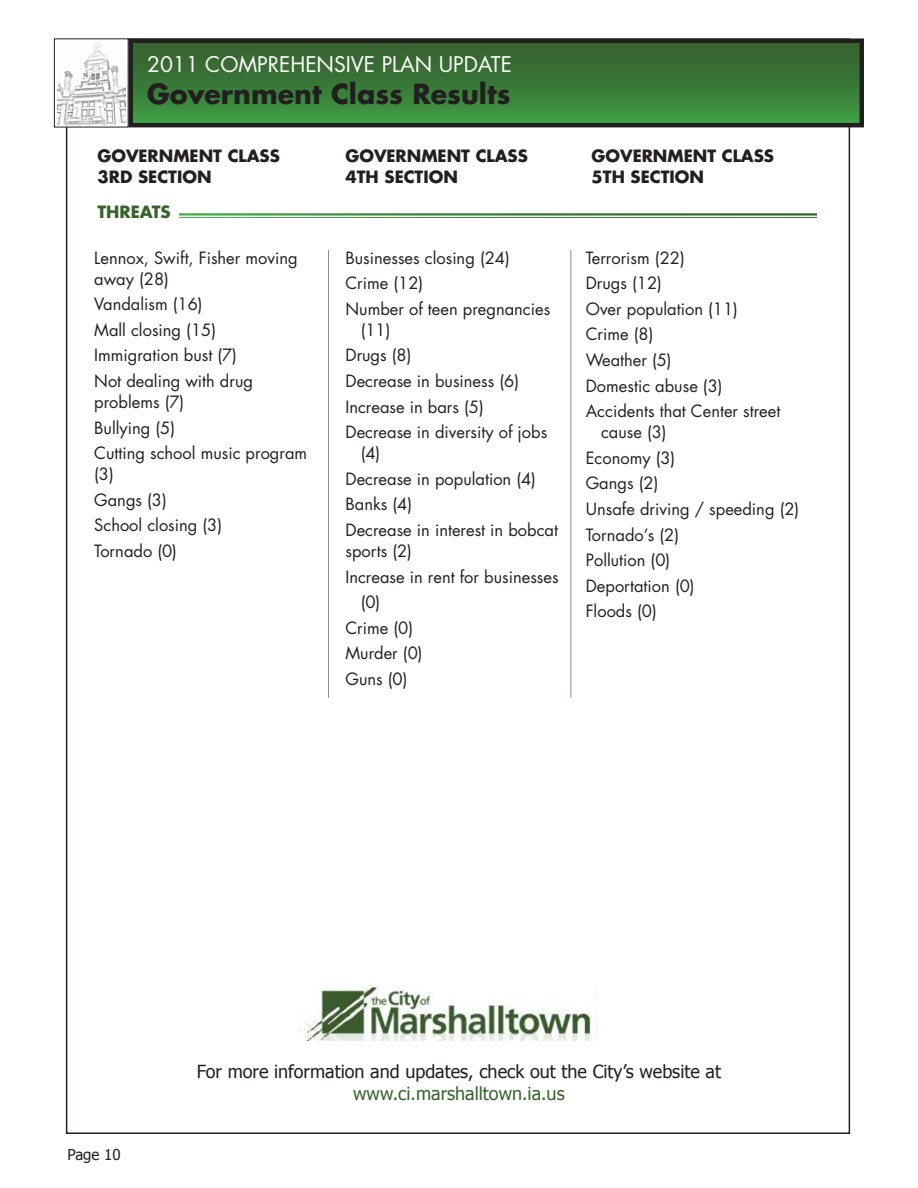
<style>
.page{position:relative;width:918px;height:1188px;background:#fff}
.page>*{position:absolute;margin:0;border:0;box-sizing:border-box;transform-origin:0 0}
.t1{font:700 27px "Futura Std";color:#231f20}
.t2{font:21px "Futura Std";color:#fff}
.t3{font:18px "Tahoma";color:#231f20}
.t4{font:18px "Tahoma";color:#37642b}
.t5{font:16.5px/25.7px "Futura Std";color:#231f20}
.t6{font:700 16.5px "Futura Std";color:#231f20}
.t7{font:700 16.5px "Futura Std";color:#37642b}
.t8{font:15px "Tahoma";color:#231f20}
</style>
<div class="page">
<div style="left:54px;top:39px;width:74px;height:88px;background:linear-gradient(to bottom,#fff,#fff)"></div>
<div style="left:54px;top:38px;width:75px;height:89px;border:1px solid #231f20"></div>
<div style="left:131px;top:41px;width:731px;height:84px;background:linear-gradient(to bottom,#355b2e,#3f9c44)"></div>
<div style="left:129px;top:38px;width:735px;height:89px;border:4px solid #231f20"></div>
<img style="left:57px;top:38px;width:69px;height:86px">
<img style="left:300px;top:985px;width:292px;height:56px">
<hr style="left:328px;top:250px;width:1px;height:448px;background:#998b7d">
<hr style="left:570px;top:250px;width:1px;height:448px;background:#998b7d">
<p class="t2" style="left:147px;top:51px;width:366px">2011 COMPREHENSIVE PLAN UPDATE</p>
<h1 class="t1" style="left:147px;top:76px;width:365px">GOVERNMENT CLASS RESULTS</h1>
<p class="t6" style="left:98px;top:145px;width:28px">GOVERNMENT</p>
<p class="t6" style="left:228px;top:145px;width:22px">CLASS</p>
<p class="t6" style="left:98px;top:166px;width:62px">3RD SECTION</p>
<p class="t7" style="left:98px;top:201px;width:75px">THREATS</p>
<p class="t5" style="left:94px;top:247px;width:205px;line-height:21px">Lennox, Swift, Fisher moving away (28)</p>
<p class="t5" style="left:94px;top:292px;width:160px">Vandalism (16)<br>Mall closing (15)<br>Immigration bust (7)<br>Not dealing with drug</p>
<p class="t5" style="left:94px;top:389px;width:214px">problems (7)<br>Bullying (5)<br>Cutting school music program</p>
<p class="t5" style="left:94px;top:461px;width:129px">(3)<br>Gangs (3)<br>School closing (3)<br>Tornado (0)</p>
<p class="t6" style="left:345px;top:145px;width:28px">GOVERNMENT</p>
<p class="t6" style="left:476px;top:145px;width:22px">CLASS</p>
<p class="t6" style="left:345px;top:166px;width:61px">4TH SECTION</p>
<p class="t5" style="left:345px;top:245px;width:206px">Businesses closing (24)<br>Crime (12)<br>Number of teen pregnancies</p>
<p class="t5" style="left:345px;top:317px;width:203px;text-indent:15px">(11)<br>Drugs (8)<br>Decrease in business (6)<br>Increase in bars (5)<br>Decrease in diversity of jobs</p>
<p class="t5" style="left:345px;top:441px;width:214px;text-indent:15px">(4)<br>Decrease in population (4)<br>Banks (4)<br>Decrease in interest in bobcat</p>
<p class="t5" style="left:345px;top:538px;width:68px">sports (2)</p>
<p class="t5" style="left:345px;top:564px;width:215px">Increase in rent for businesses</p>
<p class="t5" style="left:361px;top:589px;width:21px">(0)</p>
<p class="t5" style="left:345px;top:615px;width:69px">Crime (0)</p>
<p class="t5" style="left:345px;top:641px;width:79px">Murder (0)</p>
<p class="t5" style="left:345px;top:666px;width:63px">Guns (0)</p>
<p class="t6" style="left:592px;top:145px;width:28px">GOVERNMENT</p>
<p class="t6" style="left:722px;top:145px;width:22px">CLASS</p>
<p class="t6" style="left:592px;top:166px;width:61px">5TH SECTION</p>
<p class="t5" style="left:586px;top:245px;width:196px">Terrorism (22)<br>Drugs (12)<br>Over population (11)<br>Crime (8)<br>Weather (5)<br>Domestic abuse (3)<br>Accidents that Center street</p>
<p class="t5" style="left:586px;top:420px;width:215px;text-indent:15px">cause (3)<br>Economy (3)<br>Gangs (2)<br>Unsafe driving / speeding (2)<br>Tornado’s (2)<br>Pollution (0)<br>Deportation (0)<br>Floods (0)</p>
<p class="t8" style="left:68px;top:1145px;width:55px">Page 10</p>
<p class="t3" style="left:197px;top:1060px;width:526px">For more information and updates, check out the City’s website at</p>
<p class="t4" style="left:353px;top:1081px;width:213px">www.ci.marshalltown.ia.us</p>
</div>
